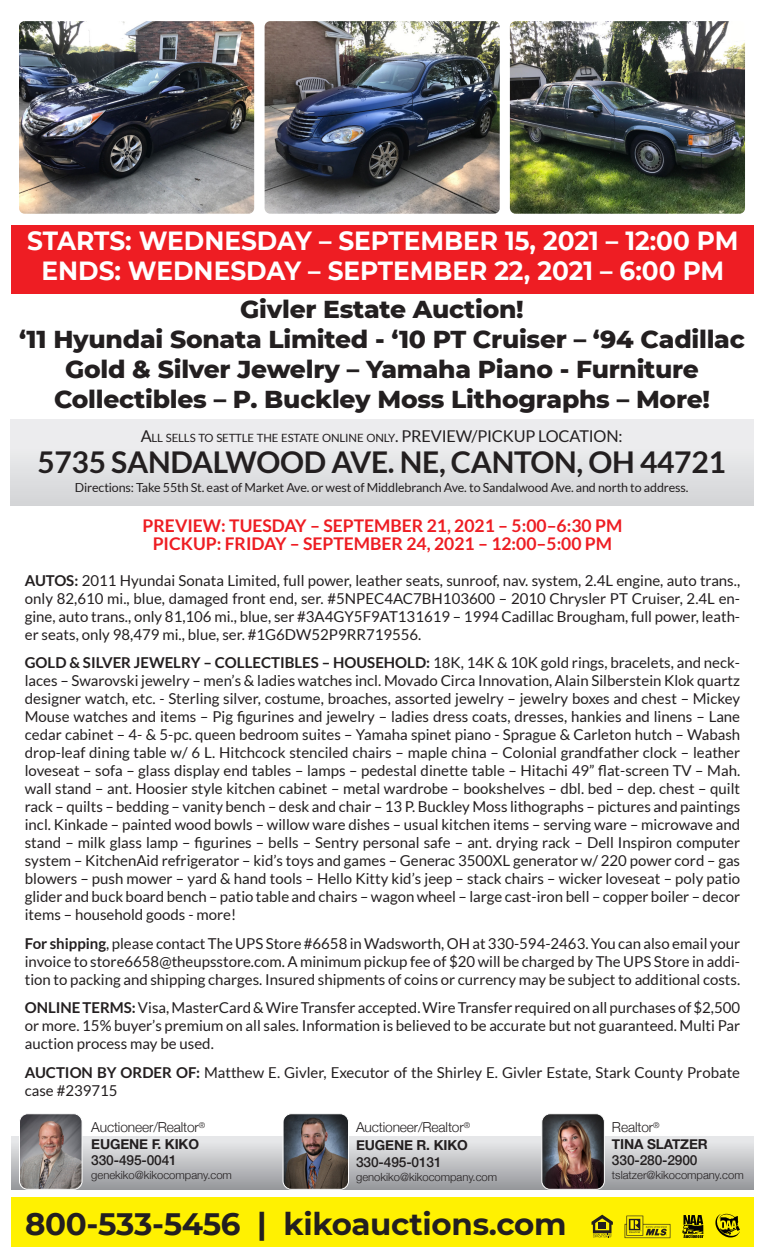
<style>
.page{position:relative;width:765px;height:1260px;background:#fff}
.page>*{position:absolute;margin:0;border:0;box-sizing:border-box;transform-origin:0 0}
.t1{font:700 31px "Montserrat";letter-spacing:-.01em;color:#231f20}
.t2{font:700 30px "Lato";letter-spacing:-.01em;color:#231f20}
.t3{font:700 26.25px "Montserrat";color:#fff;scale:.95 1}
.t4{font:800 25px "Montserrat";letter-spacing:-.01em;color:#231f20}
.t5{font:700 17.5px "Lato";color:#ee1d23}
.t6{font:16.25px "Lato";color:#231f20}
.t7{font:15px/18px "Lato";color:#231f20;text-align:justify}
.t8{font:300 13.75px "Helvetica Neue";letter-spacing:-.01em;color:#231f20}
.t9{font:500 13.75px "Helvetica Neue";letter-spacing:-.01em;color:#231f20}
.t10{font:700 13.75px "Helvetica Neue";letter-spacing:-.01em;color:#231f20}
.t11{font:12.5px "Lato";letter-spacing:-.01em;color:#231f20}
.t12{font:11.38px "Lato";letter-spacing:-.015em;color:#231f20}
.t13{font:300 11.25px "Helvetica Neue";color:#231f20}
.s1{font-size:16.25px}
.s2{font-weight:700}
</style>
<div class="page">
<div style="left:11px;top:1197px;width:743px;height:49px;background:#fff101"></div>
<svg style="left:592px;top:1215px;width:21px;height:22px"></svg>
<svg style="left:625px;top:1216px;width:45px;height:22px"></svg>
<svg style="left:682px;top:1215px;width:22px;height:23px"></svg>
<svg style="left:715px;top:1214px;width:25px;height:24px"></svg>
<img style="left:19px;top:21px;width:235px;height:193px">
<img style="left:265px;top:21px;width:235px;height:193px">
<img style="left:510px;top:21px;width:235px;height:193px">
<div style="left:11px;top:419px;width:742px;height:86px;background:linear-gradient(to bottom,#f2f2f3,#d5d7d9)"></div>
<div style="left:11px;top:225px;width:743px;height:68px;background:#ee1d23"></div>
<div style="left:11px;top:1136px;width:743px;height:54px;background:linear-gradient(to bottom,#eeeff0,#97989c)"></div>
<img style="left:283px;top:1115px;width:66px;height:74px">
<div style="left:283px;top:1113px;width:66px;height:77px;border:1px solid #fff;border-radius:8px"></div>
<img style="left:19px;top:1115px;width:63px;height:74px">
<div style="left:19px;top:1113px;width:64px;height:77px;border:1px solid #fff;border-radius:8px"></div>
<img style="left:542px;top:1115px;width:62px;height:74px">
<div style="left:541px;top:1113px;width:64px;height:77px;border:1px solid #fff;border-radius:8px"></div>
<p class="t3" style="left:27px;top:222px;width:750px">STARTS: WEDNESDAY – SEPTEMBER 15, 2021 – 12:00 PM</p>
<p class="t3" style="left:41px;top:252px;width:720px">ENDS: WEDNESDAY – SEPTEMBER 22, 2021 – 6:00 PM</p>
<p class="t4" style="left:240px;top:290px;width:285px">Givler Estate Auction!</p>
<p class="t4" style="left:19px;top:320px;width:727px">‘11 Hyundai Sonata Limited - ‘10 PT Cruiser – ‘94 Cadillac</p>
<p class="t4" style="left:65px;top:350px;width:635px">Gold &amp; Silver Jewelry – Yamaha Piano - Furniture</p>
<p class="t4" style="left:54px;top:380px;width:657px">Collectibles – P. Buckley Moss Lithographs – More!</p>
<p class="t12" style="left:141px;top:431px;width:409px"><span class="s1">A</span>LL SELLS TO SETTLE THE ESTATE ONLINE ONLY<span class="s1">. PREVIEW/PICKU P LOC</span></p>
<p class="t6" style="left:570px;top:427px;width:21px">ATION</p>
<p class="t6" style="left:619px;top:427px;width:6px">:</p>
<p class="t2" style="left:37px;top:445px;width:690px">5735 SANDALWOOD AVE. NE, CANTON, OH 44721</p>
<p class="t11" style="left:75px;top:480px;width:615px">Directions: Take 55th St. east of Market Ave. or west of Middlebranch Ave. to Sandalwood Ave. and north to address.</p>
<p class="t5" style="left:143px;top:515px;width:481px">PREVIEW: TUESDAY – SEPTEMBER 21, 2021 – 5:00–6:30 PM</p>
<p class="t5" style="left:153px;top:533px;width:461px">PICKUP: FRIDAY – SEPTEMBER 24, 2021 – 12:00–5:00 PM</p>
<p class="t7" style="left:25px;top:571px;width:717px"><span class="s2">AUTOS:</span> 2011 Hyundai Sonata Limited, full power, leather seats, sunroof, nav. system, 2.4L engine, auto trans., only 82,610 mi., blue, damaged front end, ser. #5NPEC4AC7BH103600 – 2010 Chrysler PT Cruiser, 2.4L en&shy;gine, auto trans., only 81,106 mi., blue, ser #3A4GY5F9AT131619 – 1994 Cadillac Brougham, full power, leath&shy;er seats, only 98,479 mi., blue, ser. #1G6DW52P9RR719556.</p>
<p class="t7" style="left:25px;top:654px;width:717px"><span class="s2">GOLD &amp; SILVER JEWELRY – COLLECTIBLES – HOUSEHOLD:</span> 18K, 14K &amp; 10K gold rings, bracelets, and neck&shy;laces – Swarovski jewelry – men’s &amp; ladies watches incl. Movado Circa Innovation, Alain Silberstein Klok quartz designer watch, etc. - Sterling silver, costume, broaches, assorted jewelry – jewelry boxes and chest – Mickey Mouse watches and items – Pig figurines and jewelry – ladies dress coats, dresses, hankies and linens – Lane cedar cabinet – 4- &amp; 5-pc. queen bedroom suites – Yamaha spinet piano - Sprague &amp; Carleton hutch – Wabash drop-leaf dining table w/ 6 L. Hitchcock stenciled chairs – maple china – Colonial grandfather clock – leather loveseat – sofa – glass display end tables – lamps – pedestal dinette table – Hitachi 49” flat-screen TV – Mah. wall stand – ant. Hoosier style kitchen cabinet – metal wardrobe – bookshelves – dbl. bed – dep. chest – quilt rack – quilts – bedding – vanity bench – desk and chair – 13 P. Buckley Moss lithographs – pictures and paintings incl. Kinkade – painted wood bowls – willow ware dishes – usual kitchen items – serving ware – microwave and stand – milk glass lamp – figurines – bells – Sentry personal safe – ant. drying rack – Dell Inspiron computer system – KitchenAid refrigerator – kid’s toys and games – Generac 3500XL generator w/ 220 power cord – gas blowers – push mower – yard &amp; hand tools – Hello Kitty kid’s jeep – stack chairs – wicker loveseat – poly patio glider and buck board bench – patio table and chairs – wagon wheel – large cast-iron bell – copper boiler – decor items – household goods - more!</p>
<p class="t7" style="left:25px;top:934px;width:717px"><span class="s2">For shipping</span>, please contact The UPS Store #6658 in Wadsworth, OH at 330-594-2463. You can also email your invoice to store6658@theupsstore.com. A minimum pickup fee of $20 will be charged by The UPS Store in addi&shy;tion to packing and shipping charges. Insured shipments of coins or currency may be subject to additional costs.</p>
<p class="t7" style="left:25px;top:999px;width:717px"><span class="s2">ONLINE TERMS:</span> Visa, MasterCard &amp; Wire Transfer accepted. Wire Transfer required on all purchases of $2,500 or more. 15% buyer’s premium on all sales. Information is believed to be accurate but not guaranteed. Multi Par auction process may be used.</p>
<p class="t7" style="left:25px;top:1063px;width:717px"><span class="s2">AUCTION BY ORDER OF:</span> Matthew E. Givler, Executor of the Shirley E. Givler Estate, Stark County Probate case #239715</p>
<p class="t8" style="left:91px;top:1116px;width:115px">Auctioneer/Realtor<sup>®</sup></p>
<p class="t10" style="left:91px;top:1133px;width:109px">EUGENE F. KIKO</p>
<p class="t9" style="left:91px;top:1149px;width:87px">330-495-0041</p>
<p class="t13" style="left:91px;top:1166px;width:142px">genekiko@kikocompany.com</p>
<p class="t8" style="left:356px;top:1116px;width:115px">Auctioneer/Realtor<sup>®</sup></p>
<p class="t10" style="left:356px;top:1135px;width:113px">EUGENE R. KIKO</p>
<p class="t9" style="left:356px;top:1151px;width:87px">330-495-0131</p>
<p class="t13" style="left:356px;top:1168px;width:143px">genokiko@kikocompany.com</p>
<p class="t1" style="left:25px;top:1202px;width:543px">800-533-5456 | kikoauctions.com</p>
<p class="t8" style="left:612px;top:1116px;width:49px">Realtor<sup>®</sup></p>
<p class="t10" style="left:612px;top:1133px;width:97px">TINA SLATZER</p>
<p class="t9" style="left:612px;top:1149px;width:87px">330-280-2900</p>
<p class="t13" style="left:612px;top:1166px;width:133px">tslatzer@kikocompany.com</p>
</div>
